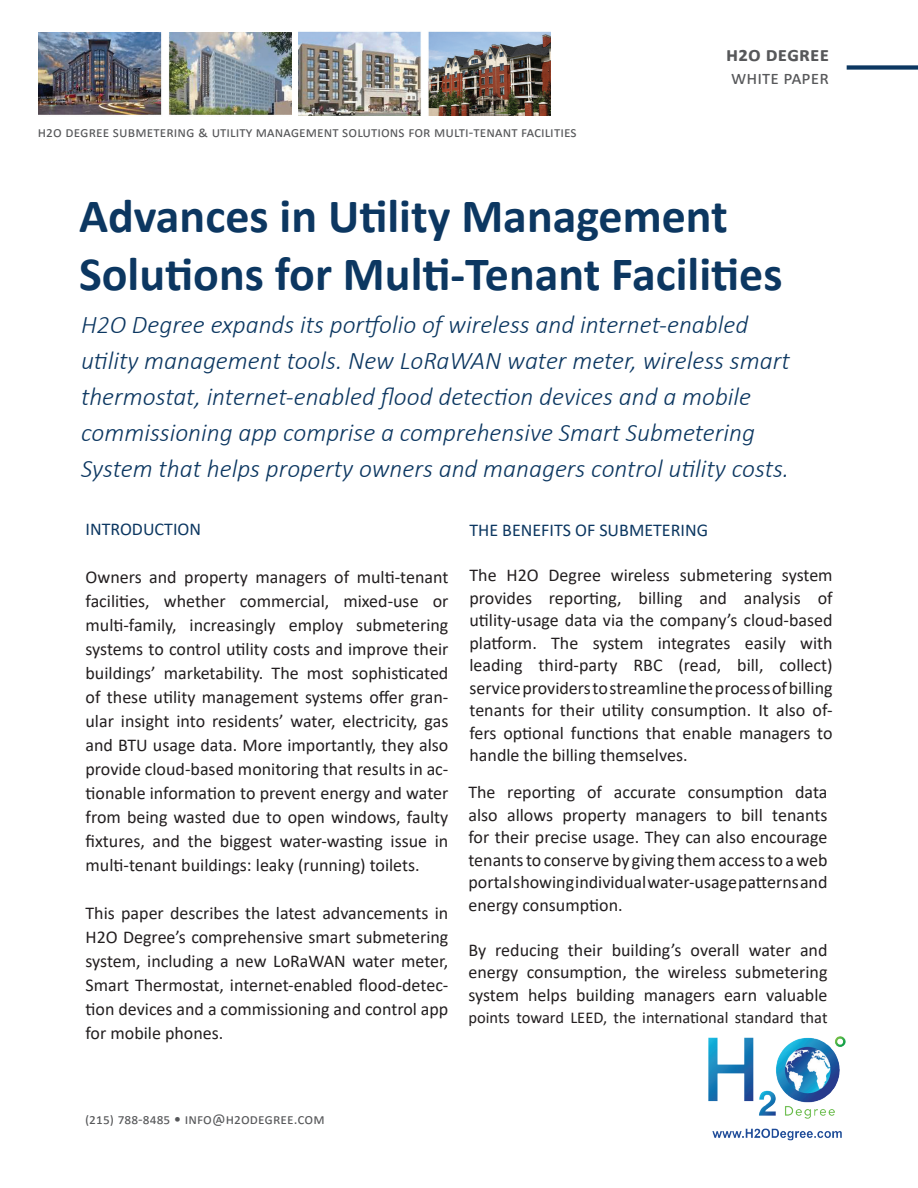
<style>
.page{position:relative;width:918px;height:1188px;background:#fff}
.page>*{position:absolute;margin:0;border:0;box-sizing:border-box;transform-origin:0 0}
.t1{font:700 48px/57.6px "Calibri";color:#0c3761}
.t2{font:italic 300 25.5px/36px "Calibri";color:#0c3761}
.t3{font:700 21px "Calibri";letter-spacing:.005em;color:#57585a}
.t4{font:19.5px "Calibri";letter-spacing:.005em;color:#57585a}
.t5{font:18px/24px "Calibri";color:#231f20;text-align:justify}
.t6{font:18px "Calibri";color:#0c3761}
.t7{font:16.5px "Calibri";color:#231f20}
.t8{font:15px "Calibri";letter-spacing:.005em;color:#57585a}
</style>
<div class="page">
<div style="left:847px;top:65px;width:71px;height:5px;background:#0c3761"></div>
<img style="left:708px;top:1036px;width:138px;height:105px">
<img style="left:39px;top:32px;width:252px;height:83px">
<img style="left:298px;top:31px;width:253px;height:84px">
<p class="t8" style="left:38px;top:121px;width:539px">H2O Degree Submetering &amp; Utility Management Solutions for M ulti-Tenant Facilities</p>
<p class="t3" style="left:726px;top:39px;width:104px">H2O Degree</p>
<p class="t4" style="left:731px;top:64px;width:99px">White Paper</p>
<h1 class="t1" style="left:79px;top:187px;width:705px">Advances in Utility Management<br>Solutions for Multi-Tenant Facilities</h1>
<p class="t2" style="left:81px;top:306px;width:710px">H2O Degree expands its portfolio of wireless and internet-enabled utility management tools. New LoRaWAN water meter, wireless smart thermostat, internet-enabled flood detection devices and a mobile commissioning app comprise a comprehensive Smart Submetering System that helps property owners and managers control utility costs.</p>
<p class="t6" style="left:86px;top:517px;width:117px">INTRODUCTION</p>
<p class="t5" style="left:86px;top:565px;width:364px">Owners and property managers of multi-tenant facilities, whether commercial, mixed-use or multi-family, increasingly employ submetering systems to control utility costs and improve their buildings’ marketability. The most sophisticated of these utility management systems offer gran&shy;ular insight into residents’ water, electricity, gas and BTU usage data. More importantly, they also provide cloud-based monitoring that results in ac&shy;tionable information to prevent energy and water from being wasted due to open windows, faulty fixtures, and the biggest water-wasting issue in multi-tenant buildings: leaky (running) toilets.</p>
<p class="t5" style="left:86px;top:901px;width:364px">This paper describes the latest advancements in H2O Degree’s comprehensive smart submetering system, including a new LoRaWAN water meter, Smart Thermostat, internet-enabled flood-detec&shy;tion devices and a commissioning and control app for mobile phones.</p>
<p class="t6" style="left:470px;top:518px;width:240px">THE BENEFITS OF SUBMETERING</p>
<p class="t5" style="left:470px;top:564px;width:365px;line-height:22.5px">The H2O Degree wireless submetering system provides reporting, billing and analysis of utility-usage data via the company’s cloud-based platform. The system integrates easily with leading third-party RBC (read, bill, collect) service providers to streamline the process of billing tenants for their utility consumption. It also of&shy;fers optional functions that enable managers to handle the billing themselves.</p>
<p class="t5" style="left:468px;top:781px;width:361px;line-height:22.5px">The reporting of accurate consumption data also allows property managers to bill tenants for their precise usage. They can also encourage tenants to conserve by giving them access to a web portal showing individual water-usage patterns and energy consumption.</p>
<p class="t5" style="left:468px;top:938px;width:361px;line-height:22.5px">By reducing their building’s overall water and energy consumption, the wireless submetering system helps building managers earn valuable</p>
<p class="t7" style="left:468px;top:1006px;width:361px">points toward LEED, the international standard that</p>
<p class="t8" style="left:85px;top:1109px;width:241px">(215) 788-8485 • info@H2ODegree.com</p>
</div>
